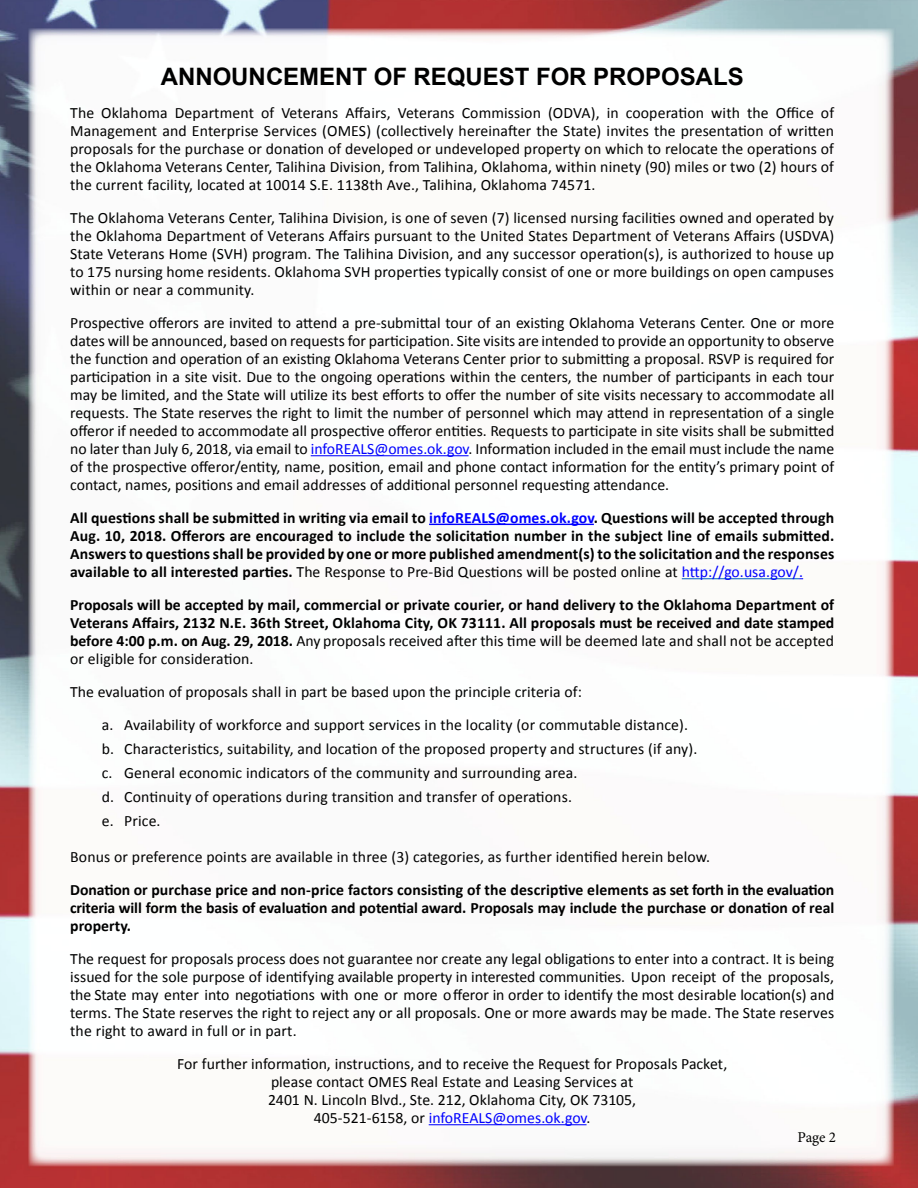
<style>
.page{position:relative;width:918px;height:1188px;background:#fff}
.page>*{position:absolute;margin:0;border:0;box-sizing:border-box;transform-origin:0 0}
.t1{font:700 24px "Arial";color:#000}
.Body_type{font:15.75px/18px "Calibri";letter-spacing:.01em;color:#000;text-align:justify}
.Body_type-2{font:700 15.75px/18px "Calibri";letter-spacing:.005em;color:#000;text-align:justify}
.t2{font:15px "Minion Pro";color:#000}
.s1{color:#00f}
.s2{font-weight:400}
.s3{font-weight:400;color:#00f}
</style>
<div class="page">
<img style="left:0;top:0;width:918px;height:1188px">
<hr style="left:311px;top:455px;width:158px;height:1px;background:#00f">
<hr style="left:429px;top:524px;width:165px;height:1px;background:#00f">
<hr style="left:682px;top:578px;width:117px;height:1px;background:#0563c1">
<hr style="left:429px;top:1124px;width:158px;height:1px;background:#00f">
<p class="t1" style="left:161px;top:61px;width:585px">ANNOUNCEMENT OF REQUEST FOR PROPOSALS</p>
<p class="Body_type" style="left:70px;top:104px;width:765px">The Oklahoma Department of Veterans Affairs, Veterans Commission (ODVA), in cooperation with the Office of Management and Enterprise Services (OMES) (collectively hereinafter the State) invites the presentation of written proposals for the purchase or donation of developed or undeveloped property on which to relocate the operations of the Oklahoma Veterans Center, Talihina Division, from Talihina, Oklahoma, within ninety (90) miles or two (2) hours of the current facility, located at 10014 S.E. 1138th Ave., Talihina, Oklahoma 74571.</p>
<p class="Body_type" style="left:70px;top:209px;width:766px">The Oklahoma Veterans Center, Talihina Division, is one of seven (7) licensed nursing facilities owned and operated by the Oklahoma Department of Veterans Affairs pursuant to the United States Department of Veterans Affairs (USDVA)<br>State Veterans Home (SVH) program. The Talihina Division, and any successor operation(s), is authorized to house up to 175 nursing home residents. Oklahoma SVH properties typically consist of one or more buildings on open campuses within or near a community.</p>
<p class="Body_type" style="left:70px;top:314px;width:766px">Prospective offerors are invited to attend a pre-submittal tour of an existing Oklahoma Veterans Center. One or more dates will be announced, based on requests for participation. Site visits are intended to provide an opportunity to observe the function and operation of an existing Oklahoma Veterans Center prior to submitting a proposal. RSVP is required for participation in a site visit. Due to the ongoing operations within the centers, the number of participants in each tour may be limited, and the State will utilize its best efforts to offer the number of site visits necessary to accommodate all requests. The State reserves the right to limit the number of personnel which may attend in representation of a single offeror if needed to accommodate all prospective offeror entities. Requests to participate in site visits shall be submitted no later than July 6, 2018, via email to <span class="s1">infoREALS@omes.ok.gov</span>. Information included in the email must include the name of the prospective offeror/entity, name, position, email and phone contact information for the entity’s primary point of contact, names, positions and email addresses of additional personnel requesting attendance.</p>
<p class="Body_type-2" style="left:70px;top:509px;width:766px">All questions shall be submitted in writing via email to <span class="s1">infoREALS@omes.ok.gov</span>. Questions will be accepted through Aug. 10, 2018. Offerors are encouraged to include the solicitation number in the subject line of emails submitted.<br>Answers to questions shall be provided by one or more published amendment(s) to the solicitation and the responses available to all interested parties. <span class="s2">The Response to Pre-Bid Questions will be posted online at</span> <span class="s3">http://go.usa.gov/.</span></p>
<p class="Body_type-2" style="left:70px;top:596px;width:766px">Proposals will be accepted by mail, commercial or private courier, or hand delivery to the Oklahoma Department of Veterans Affairs, 2132 N.E. 36th Street, Oklahoma City, OK 73111. All proposals must be received and date stamped before 4:00 p.m. on Aug. 29, 2018. <span class="s2">Any proposals received after this time will be deemed late and shall not be accepted or eligible for consideration.</span></p>
<p class="Body_type" style="left:70px;top:683px;width:513px">The evaluation of proposals shall in part be based upon the principle criteria of:</p>
<p class="Body_type" style="left:102px;top:716px;width:588px">a. Availability of workforce and support services in the locality (or commutable distance).</p>
<p class="Body_type" style="left:102px;top:740px;width:597px">b. Characteristics, suitability, and location of the proposed property and structures (if any).</p>
<p class="Body_type" style="left:102px;top:764px;width:477px">c. General economic indicators of the community and surrounding area.</p>
<p class="Body_type" style="left:102px;top:788px;width:472px">d. Continuity of operations during transition and transfer of operations.</p>
<p class="Body_type" style="left:102px;top:812px;width:60px">e. Price.</p>
<p class="Body_type" style="left:70px;top:848px;width:641px">Bonus or preference points are available in three (3) categories, as further identified herein below.</p>
<p class="Body_type-2" style="left:70px;top:881px;width:766px">Donation or purchase price and non-price factors consisting of the descriptive elements as set forth in the evaluation criteria will form the basis of evaluation and potential award. Proposals may include the purchase or donation of real property.</p>
<p class="Body_type" style="left:70px;top:950px;width:766px">The request for proposals process does not guarantee nor create any legal obligations to enter into a contract. It is being issued for the sole purpose of identifying available property in interested communities. Upon receipt of the proposals, the State may enter into negotiations with one or more o fferor in order to identify the most desirable location(s) and terms. The State reserves the right to reject any or all proposals. One or more awards may be made. The State reserves the right to award in full or in part.</p>
<p class="Body_type" style="left:177px;top:1055px;width:552px;text-align:center">For further information, instructions, and to receive the Request for Proposals Packet, please contact OMES Real Estate and Leasing Services at<br>2401 N. Lincoln Blvd., Ste. 212, Oklahoma City, OK 73105,<br>405-521-6158, or <span class="s1">infoREALS@omes.ok.gov</span>.</p>
<p class="t2" style="left:798px;top:1127px;width:40px">Page 2</p>
</div>
